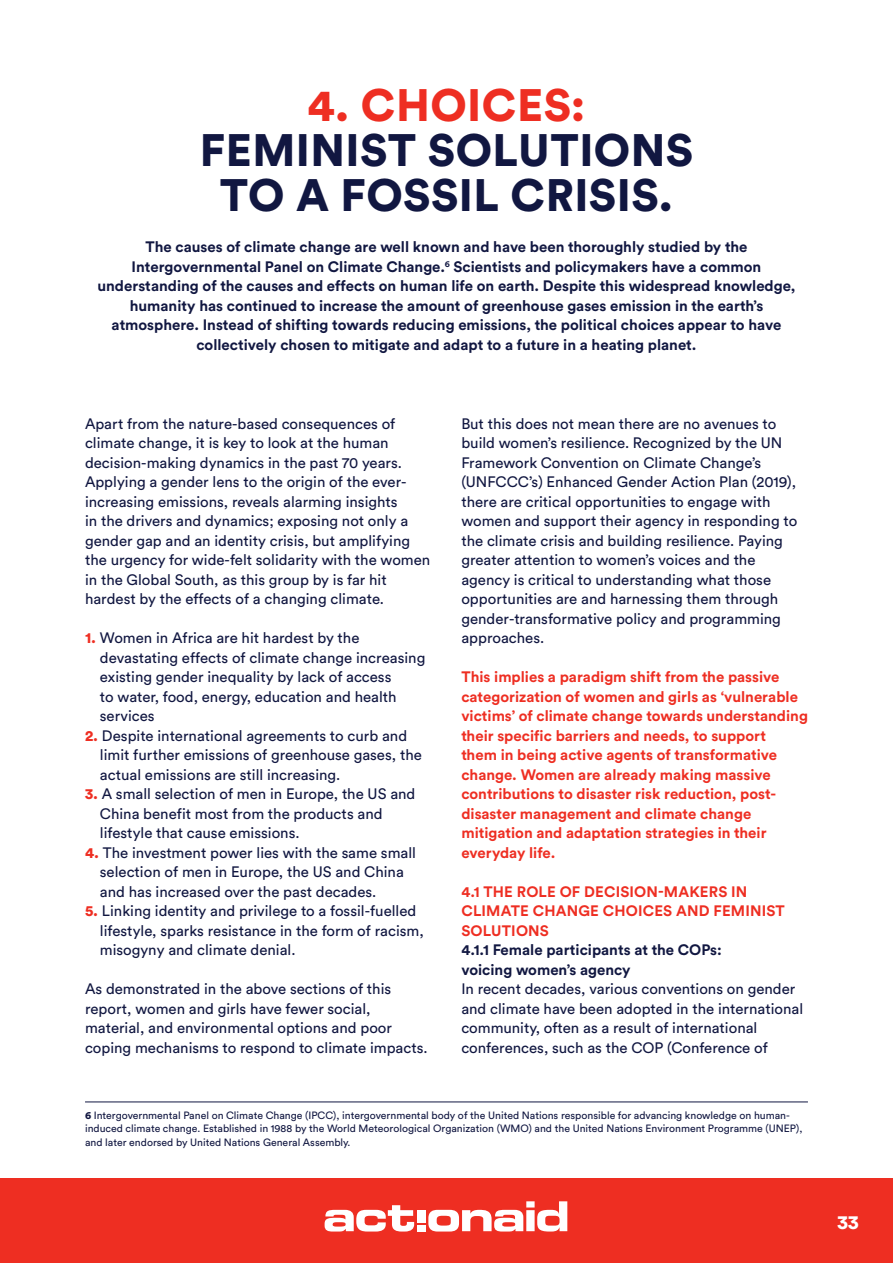
<style>
.page{position:relative;width:893px;height:1263px;background:#fff}
.page>*{position:absolute;margin:0;border:0;box-sizing:border-box;transform-origin:0 0}
.t1{font:900 45px "Circular Std";letter-spacing:.01em;color:#111741}
.t2{font:900 45px "Circular Std";letter-spacing:.01em;color:#ee2e22}
.t3{font:900 19.5px "Circular Std";color:#fff}
.t4{font:15px/19.5px "Circular Std";color:#111741}
.t5{font:700 15px/19.5px "Circular Std";color:#111741;text-align:center}
.t6{font:700 15px/19.5px "Circular Std";color:#ee2e22}
.t7{font:10.5px/13.5px "Circular Std";color:#111741}
.s1{font-weight:900;color:#ee2e22}
.s2{font-weight:900}
</style>
<div class="page">
<div style="left:0;top:1178px;width:893px;height:85px;background:#ee2e22"></div>
<svg style="left:325px;top:1205px;width:89px;height:26px"></svg>
<svg style="left:428px;top:1201px;width:139px;height:30px"></svg>
<div style="left:417px;top:1210px;width:8px;height:12px;background:#fff"></div>
<div style="left:417px;top:1225px;width:8px;height:6px;background:#fff"></div>
<hr style="left:85px;top:1102px;width:723px;height:1px;background:#111741">
<p class="t2" style="left:308px;top:76px;width:279px">4. CHOICES:</p>
<p class="t1" style="left:200px;top:121px;width:495px">FEMINIST SOLUTIONS</p>
<p class="t1" style="left:220px;top:166px;width:455px">TO A FOSSIL CRISIS.</p>
<p class="t5" style="left:97px;top:237px;width:700px">The causes of climate change are well known and have been thoroughly studied by the Intergovernmental Panel on Climate Change.<sup>6</sup> Scientists and policymakers have a common understanding of the causes and effects on human life on earth. Despite this widespread knowledge, humanity has continued to increase the amount of greenhouse gases emission in the earth’s atmosphere. Instead of shifting towards reducing emissions, the political choices appear to have collectively chosen to mitigate and adapt to a future in a heating planet.</p>
<p class="t4" style="left:85px;top:414px;width:347px">Apart from the nature-based consequences of climate change, it is key to look at the human decision-making dynamics in the past 70 years.<br>Applying a gender lens to the origin of the ever&shy;increasing emissions, reveals alarming insights<br>in the drivers and dynamics; exposing not only a gender gap and an identity crisis, but amplifying the urgency for wide-felt solidarity with the women in the Global South, as this group by is far hit hardest by the effects of a changing climate.</p>
<p class="t4" style="left:85px;top:628px;width:276px"><span class="s1">1.</span> Women in Africa are hit hardest by the</p>
<p class="t4" style="left:100px;top:648px;width:327px">devastating effects of climate change increasing existing gender inequality by lack of access<br>to water, food, energy, education and health services</p>
<p class="t4" style="left:85px;top:726px;width:324px"><span class="s1">2.</span> Despite international agreements to curb and</p>
<p class="t4" style="left:100px;top:745px;width:323px">limit further emissions of greenhouse gases, the actual emissions are still increasing.</p>
<p class="t4" style="left:85px;top:784px;width:332px"><span class="s1">3.</span> A small selection of men in Europe, the US and</p>
<p class="t4" style="left:100px;top:804px;width:284px">China benefit most from the products and lifestyle that cause emissions.</p>
<p class="t4" style="left:85px;top:843px;width:332px"><span class="s1">4.</span> The investment power lies with the same small</p>
<p class="t4" style="left:100px;top:862px;width:305px">selection of men in Europe, the US and China and has increased over the past decades.</p>
<p class="t4" style="left:85px;top:901px;width:333px"><span class="s1">5.</span> Linking identity and privilege to a fossil-fuelled</p>
<p class="t4" style="left:100px;top:921px;width:325px">lifestyle, sparks resistance in the form of racism, misogyny and climate denial.</p>
<p class="t4" style="left:85px;top:979px;width:344px">As demonstrated in the above sections of this report, women and girls have fewer social, material, and environmental options and poor coping mechanisms to respond to climate impacts.</p>
<p class="t4" style="left:461px;top:414px;width:337px">But this does not mean there are no avenues to build women’s resilience. Recognized by the UN Framework Convention on Climate Change’s (UNFCCC’s) Enhanced Gender Action Plan (2019), there are critical opportunities to engage with women and support their agency in responding to the climate crisis and building resilience. Paying greater attention to women’s voices and the agency is critical to understanding what those opportunities are and harnessing them through gender-transformative policy and programming approaches.</p>
<p class="t6" style="left:461px;top:667px;width:348px">This implies a paradigm shift from the passive categorization of women and girls as ‘vulnerable victims’ of climate change towards understanding their specific barriers and needs, to support<br>them in being active agents of transformative change. Women are already making massive contributions to disaster risk reduction, post&shy;disaster management and climate change mitigation and adaptation strategies in their everyday life.</p>
<p class="t6" style="left:461px;top:881px;width:325px">4.1 THE ROLE OF DECISION-MAKERS IN<br>CLIMATE CHANGE CHOICES AND FEMINIST<br>SOLUTIONS</p>
<p class="t5" style="left:461px;top:940px;width:262px">4.1.1 Female participants at the COPs:</p>
<p class="t5" style="left:461px;top:959px;width:171px">voicing women’s agency</p>
<p class="t4" style="left:461px;top:979px;width:343px">In recent decades, various conventions on gender and climate have been adopted in the international community, often as a result of international conferences, such as the COP (Conference of</p>
<p class="t7" style="left:85px;top:1108px;width:719px"><span class="s2">6</span> Intergovernmental Panel on Climate Change (IPCC), intergovernmental body of the United Nations responsible for advancing knowledge on human&shy;induced climate change. Established in 1988 by the World Meteorological Organization (WMO) and the United Nations Environment Programme (UNEP), and later endorsed by United Nations General Assembly.</p>
<h2 class="t3" style="left:838px;top:1209px;width:23px">33</h2>
</div>
